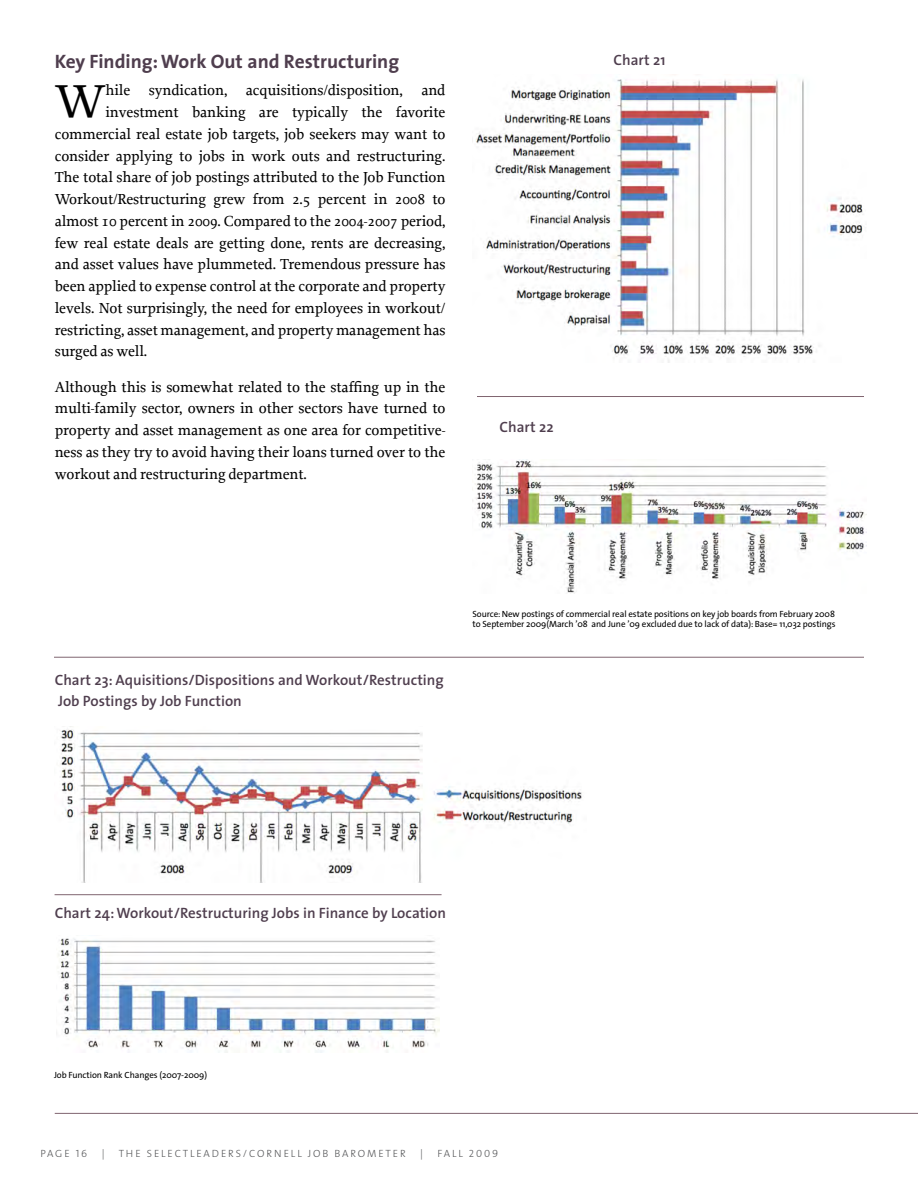
<style>
.page{position:relative;width:918px;height:1188px;background:#fff}
.page>*{position:absolute;margin:0;border:0;box-sizing:border-box;transform-origin:0 0}
.t1{font:500 48.6px "Proforma";color:#000}
.t2{font:700 19.5px "The Sans";color:#4f3e4e}
.t3{font:500 15.3px/21.8px "Proforma";letter-spacing:-.01em;color:#000;text-align:justify}
.t4{font:600 15px/21px "The Sans";color:#4f3e4e}
.t5{font:10.5px "The Sans Light Caps";letter-spacing:.18em;color:#58595b}
.t6{font:9px/10.5px "The Sans";letter-spacing:-.01em;color:#000}
</style>
<div class="page">
<hr style="left:55px;top:1113px;width:863px;height:1px;background:#806570">
<hr style="left:477px;top:396px;width:387px;height:1px;background:#806570">
<hr style="left:55px;top:894px;width:387px;height:1px;background:#806570">
<hr style="left:54px;top:657px;width:810px;height:1px;background:#806570">
<img style="left:472px;top:79px;width:391px;height:284px">
<img style="left:60px;top:729px;width:522px;height:153px">
<img style="left:56px;top:938px;width:384px;height:115px">
<img style="left:472px;top:460px;width:394px;height:134px">
<p class="t2" style="left:55px;top:45px;width:346px">Key Finding: Work Out and Restructuring</p>
<h1 class="t1" style="left:55px;top:71px;width:53px">W</h1>
<p class="t3" style="left:105px;top:79px;width:342px">hile syndication, acquisitions/disposition, and</p>
<p class="t3" style="left:105px;top:101px;width:341px">investment banking are typically the favorite</p>
<p class="t3" style="left:55px;top:123px;width:392px">commercial real estate job targets, job seekers may want to</p>
<p class="t3" style="left:55px;top:145px;width:392px">consider applying to jobs in work outs and restructuring.</p>
<p class="t3" style="left:55px;top:166px;width:392px">The total share of job postings attributed to the Job Function</p>
<p class="t3" style="left:55px;top:188px;width:392px">Workout/Restructuring grew from 2.5 percent in 2008 to</p>
<p class="t3" style="left:55px;top:210px;width:392px">almost 10 percent in 2009. Compared to the 2004-2007 period,</p>
<p class="t3" style="left:55px;top:232px;width:392px">few real estate deals are getting done, rents are decreasing,</p>
<p class="t3" style="left:55px;top:253px;width:392px">and asset values have plummeted. Tremendous pressure has</p>
<p class="t3" style="left:55px;top:275px;width:392px">been applied to expense control at the corporate and property</p>
<p class="t3" style="left:55px;top:297px;width:392px">levels. Not surprisingly, the need for employees in workout/</p>
<p class="t3" style="left:55px;top:319px;width:392px">restricting, asset management, and property management has</p>
<p class="t3" style="left:55px;top:340px;width:94px">surged as well.</p>
<p class="t3" style="left:55px;top:376px;width:392px">Although this is somewhat related to the staffing up in the multi-family sector, owners in other sectors have turned to property and asset management as one area for competitive&shy;ness as they try to avoid having their loans turned over to the workout and restructuring department.</p>
<p class="t4" style="left:500px;top:416px;width:56px">Chart 22</p>
<p class="t4" style="left:614px;top:49px;width:54px">Chart 21</p>
<p class="t4" style="left:55px;top:669px;width:391px">Chart 23: Aquisitions/Dispositions and Workout/Restructing<br>Job Postings by Job Function</p>
<p class="t6" style="left:472px;top:608px;width:365px">Source: New postings of commercial real estate positions on key job boards from February 2008 to September 2009(March ’08 and June ’09 excluded due to lack of data): Base= 11,032 postings</p>
<p class="t4" style="left:55px;top:902px;width:393px">Chart 24: Workout/Restructuring Jobs in Finance by Location</p>
<p class="t6" style="left:54px;top:1070px;width:155px">Job Function Rank Changes (2007-2009)</p>
<p class="t5" style="left:40px;top:1144px;width:48px">PAGE 16</p>
<p class="t5" style="left:102px;top:1144px;width:4px">|</p>
<p class="t5" style="left:119px;top:1144px;width:289px">THE SELECTLEADERS/CORNELL JOB BAROMETER</p>
<p class="t5" style="left:420px;top:1144px;width:4px">|</p>
<p class="t5" style="left:438px;top:1144px;width:62px">FALL 2009</p>
</div>
